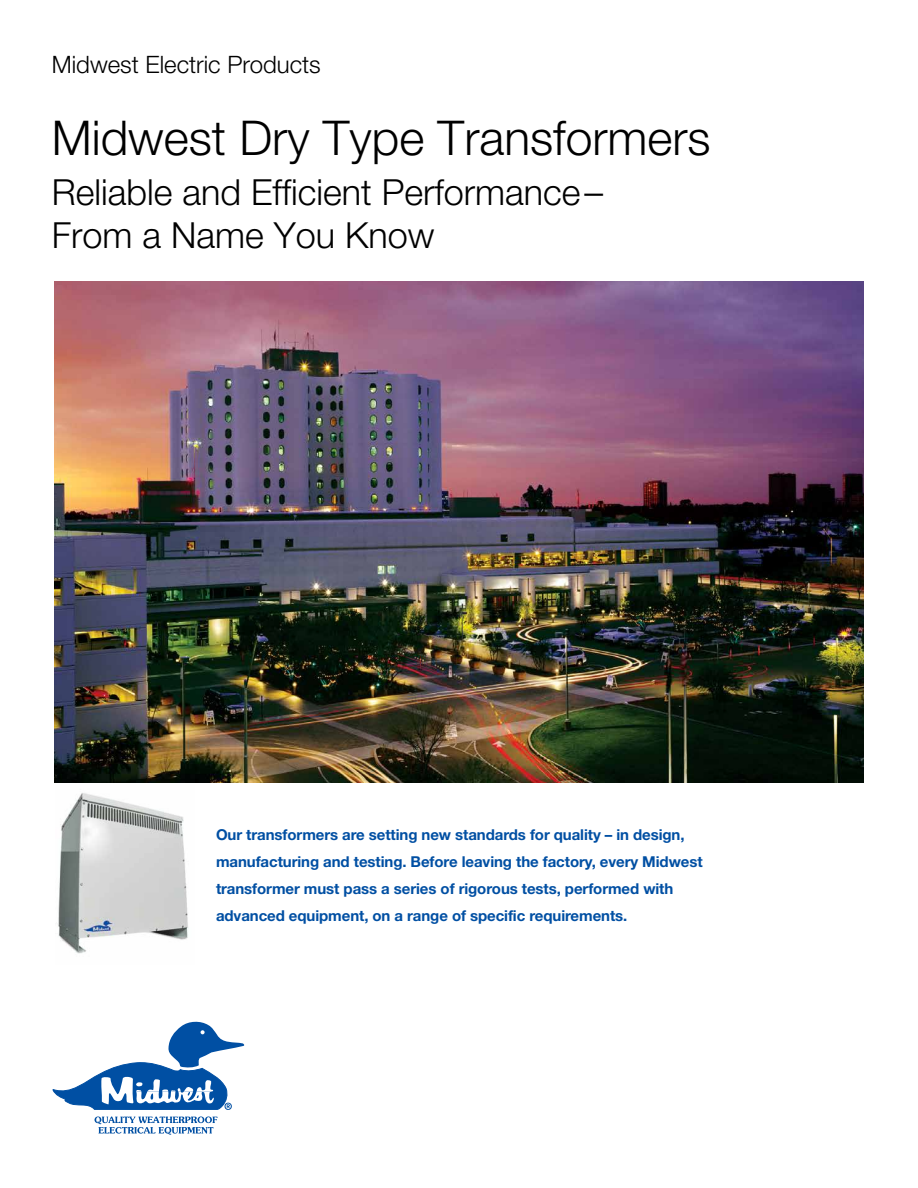
<style>
.page{position:relative;width:918px;height:1188px;background:#fff}
.page>*{position:absolute;margin:0;border:0;box-sizing:border-box;transform-origin:0 0}
.t1{font:300 48px "Helvetica Neue LT Std";color:#000}
.t2{font:300 36px/43.2px "Helvetica Neue LT Std";color:#000}
.t3{font:300 24px "Helvetica Neue LT Std";color:#000}
.t4{font:700 15px/27px "Helvetica Neue LT Std";letter-spacing:-.005em;color:#004fa3}
.s1{font-size:37.35px}
</style>
<div class="page">
<img style="left:58px;top:793px;width:131px;height:161px">
<svg style="left:53px;top:1022px;width:191px;height:88px"></svg>
<svg style="left:95px;top:1116px;width:123px;height:19px"></svg>
<img style="left:54px;top:282px;width:810px;height:501px">
<h3 class="t3" style="left:52px;top:50px;width:270px">Midwest Electric Products</h3>
<h1 class="t1" style="left:52px;top:109px;width:660px">Midwest Dry Type Transformers</h1>
<h2 class="t2" style="left:52px;top:170px;width:553px">Reliable and Efficient Performance<span class="s1">–<br></span>From a Name You Know</h2>
<p class="t4" style="left:216px;top:821px;width:488px">Our transformers are setting new standards for quality – in design, manufacturing and testing. Before leaving the factory, every Midwest transformer must pass a series of rigorous tests, performed with advanced equipment, on a range of specific requirements.</p>
</div>
